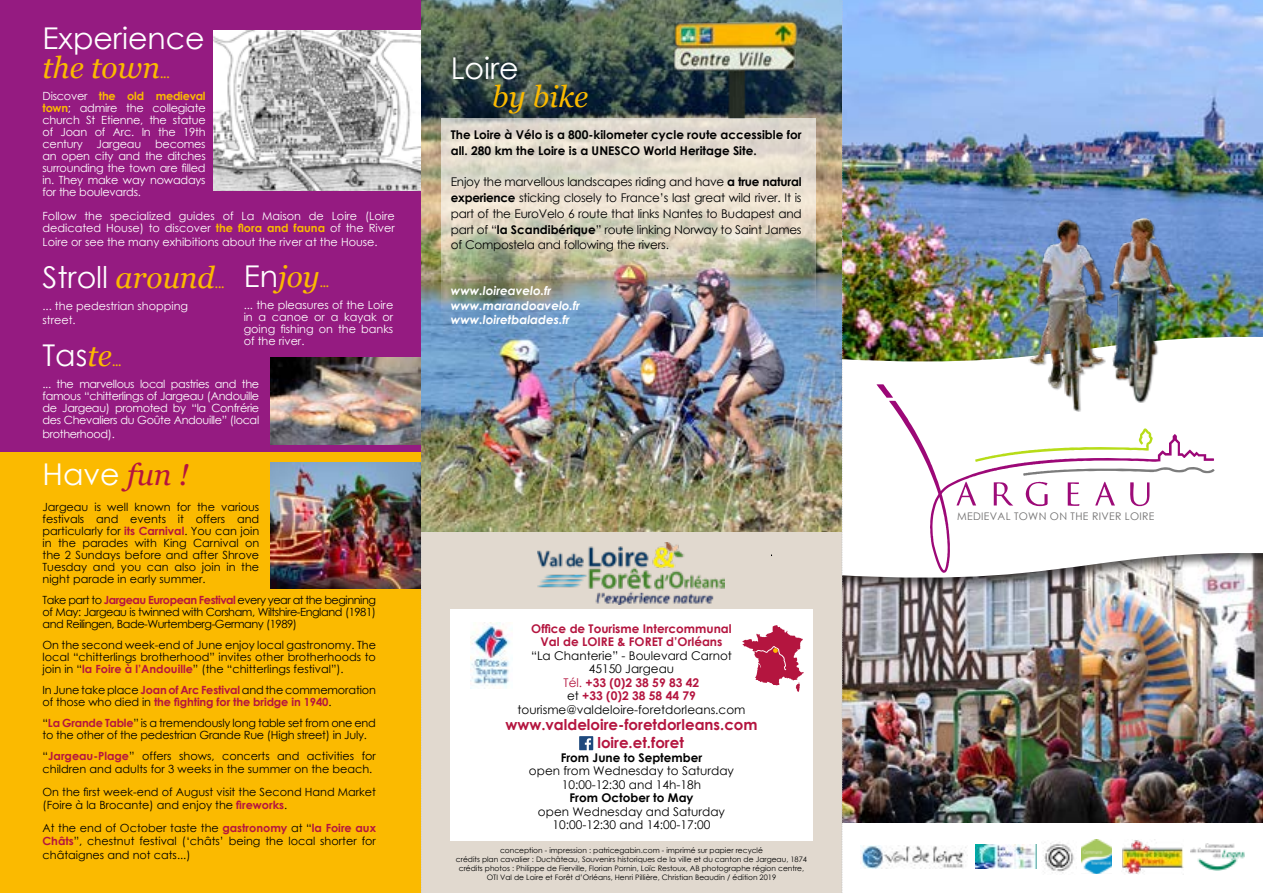
<style>
.page{position:relative;width:1263px;height:893px;background:#fff}
.page>*{position:absolute;margin:0;border:0;box-sizing:border-box;transform-origin:0 0}
.t1{font:30px "Century Gothic";color:#fff}
.t2{font:italic 30px "Georgia";color:#fbba00}
.t3{font:700 15px/18px "Century Gothic";color:#b4153f}
.t4{font:12px/13.5px "Century Gothic";color:#000;text-align:center}
.t5{font:700 12px/15.8px "Century Gothic";color:#000}
.t6{font:italic 700 12px/14.4px "Century Gothic";color:#fff}
.t7{font:700 12px/13.5px "Century Gothic";color:#b4153f;text-align:center}
.t8{font:700 12px "Century Gothic";color:#fbba00}
.t9{font:11.25px/12px "Century Gothic";color:#000;text-align:justify}
.t10{font:11.25px/12px "Century Gothic";color:#fff;text-align:justify}
.t11{font:11.25px/12px "Century Gothic";letter-spacing:-.02em;color:#000}
.t12{font:11.25px "Century Gothic";letter-spacing:-.03em;color:#fff}
.t13{font:10.5px "Century Gothic";letter-spacing:.03em;color:#706f6f}
.t14{font:7.5px/9px "Century Gothic";color:#000;text-align:center}
.s1{font-weight:700;color:#fbba00}
.s2{font-family:"Georgia";font-style:italic;color:#fbba00}
.s3{font-family:"Georgia";font-style:italic;color:#b4153f}
.s4{font-weight:700;color:#b4153f}
.s5{font-family:"Century Gothic";font-style:normal;color:#fff}
.s6{font-weight:700}
.s7{color:#b4153f}
</style>
<div class="page">
<img style="left:843px;top:0;width:420px;height:318px">
<img style="left:843px;top:591px;width:420px;height:231px">
<img style="left:843px;top:318px;width:420px;height:272px">
<svg style="left:889px;top:401px;width:325px;height:172px"></svg>
<svg style="left:975px;top:428px;width:240px;height:48px"></svg>
<svg style="left:994px;top:482px;width:19px;height:24px"></svg>
<svg style="left:1025px;top:482px;width:23px;height:24px"></svg>
<svg style="left:1130px;top:482px;width:19px;height:24px"></svg>
<svg style="left:956px;top:482px;width:20px;height:23px"></svg>
<svg style="left:1095px;top:482px;width:20px;height:23px"></svg>
<svg style="left:1068px;top:482px;width:12px;height:24px"></svg>
<svg style="left:876px;top:384px;width:17px;height:14px"></svg>
<div style="left:411px;top:0;width:431px;height:893px;background:#e1d9cf"></div>
<div style="left:450px;top:610px;width:363px;height:231px;background:#fff"></div>
<svg style="left:579px;top:736px;width:14px;height:14px"></svg>
<img style="left:471px;top:622px;width:39px;height:67px">
<svg style="left:842px;top:0;width:1px;height:893px"></svg>
<svg style="left:421px;top:531px;width:1px;height:357px"></svg>
<div style="left:0;top:0;width:421px;height:498px;background:#951b81"></div>
<img style="left:213px;top:31px;width:208px;height:160px">
<img style="left:270px;top:357px;width:151px;height:87px">
<div style="left:0;top:453px;width:421px;height:440px;background:#fbba00"></div>
<img style="left:270px;top:462px;width:151px;height:127px">
<img style="left:421px;top:0;width:421px;height:531px">
<svg style="left:742px;top:625px;width:62px;height:67px"></svg>
<img style="left:538px;top:542px;width:186px;height:62px">
<img style="left:668px;top:14px;width:130px;height:104px">
<img style="left:1100px;top:187px;width:91px;height:228px">
<img style="left:1012px;top:199px;width:99px;height:228px">
<img style="left:442px;top:118px;width:373px;height:236px">
<img style="left:860px;top:846px;width:107px;height:22px">
<img style="left:975px;top:845px;width:61px;height:24px">
<img style="left:1081px;top:839px;width:30px;height:35px">
<img style="left:1122px;top:839px;width:61px;height:35px">
<img style="left:1190px;top:844px;width:54px;height:26px">
<img style="left:1043px;top:842px;width:31px;height:32px">
<div style="left:957px;top:512px;width:197px;height:35px;background:#fff"></div>
<h1 class="t1" style="left:43px;top:18px;width:164px">Experience</h1>
<h1 class="t2" style="left:43px;top:49px;width:119px">the town</h1>
<p class="t8" style="left:160px;top:64px;width:11px">...</p>
<p class="t10" style="left:43px;top:90px;width:165px">Discover <span class="s1">the old medieval town</span>; admire the collegiate church St Etienne, the statue of Joan of Arc. In the 19th century Jargeau becomes an open city and the ditches surrounding the town are filled in. They make way nowadays for the boulevards.</p>
<p class="t10" style="left:43px;top:210px;width:354px">Follow the specialized guides of La Maison de Loire (Loire dedicated House) to discover <span class="s1">the flora and fauna</span> of the River</p>
<p class="t10" style="left:43px;top:236px;width:337px">Loire or see the many exhibitions about the river at the House.</p>
<h1 class="t1" style="left:43px;top:256px;width:174px">Stroll <span class="s2">around</span></h1>
<p class="t8" style="left:215px;top:274px;width:11px">...</p>
<p class="t10" style="left:43px;top:299px;width:147px;line-height:13.5px">... the pedestrian shopping street.</p>
<h1 class="t1" style="left:43px;top:334px;width:71px">Tas<span class="s2">te</span></h1>
<p class="t8" style="left:112px;top:352px;width:11px">...</p>
<p class="t10" style="left:43px;top:378px;width:218px">... the marvellous local pastries and the famous “chitterlings of Jargeau (Andouille de Jargeau) promoted by “la Confrérie des Chevaliers du Goûte Andouille” (local</p>
<p class="t12" style="left:43px;top:426px;width:74px">brotherhood).</p>
<h1 class="t1" style="left:43px;top:453px;width:148px">Have <span class="s3">fun !</span></h1>
<p class="t9" style="left:43px;top:500px;width:218px">Jargeau is well known for the various festivals and events it offers and particularly for <span class="s4">its Carnival</span>. You can join in the parades with King Carnival on the 2 Sundays before and after Shrove Tuesday and you can also join in the night parade in early summer.</p>
<p class="t9" style="left:43px;top:593px;width:335px">Take part to <span class="s4">Jargeau European Festival</span> every year at the beginning of May: Jargeau is twinned with Corsham, Wiltshire-England (1981) and Reilingen, Bade-Wurtemberg-Germany (1989)</p>
<p class="t9" style="left:43px;top:638px;width:335px">On the second week-end of June enjoy local gastronomy. The local “chitterlings brotherhood” invites other brotherhoods to join in “<span class="s4">la Foire à l’Andouille</span>” (the “chitterlings festival”).</p>
<p class="t9" style="left:43px;top:683px;width:335px">In June take place <span class="s4">Joan of Arc Festival</span> and the commemoration of those who died in <span class="s4">the fighting for the bridge in 1940</span>.</p>
<p class="t11" style="left:43px;top:716px;width:335px">“<span class="s4">La Grande Table</span>” is a tremendously long table set from one end to the other of the pedestrian Grande Rue (High street) in July.</p>
<p class="t9" style="left:43px;top:749px;width:335px;line-height:13.5px">“<span class="s4">Jargeau-Plage</span>” offers shows, concerts and activities for children and adults for 3 weeks in the summer on the beach.</p>
<p class="t9" style="left:43px;top:785px;width:335px;line-height:13.5px">On the first week-end of August visit the Second Hand Market (Foire à la Brocante) and enjoy the <span class="s4">fireworks</span>.</p>
<p class="t9" style="left:43px;top:821px;width:335px;line-height:13.5px">At the end of October taste the <span class="s4">gastronomy</span> at “<span class="s4">la Foire aux Châts</span>”, chestnut festival (‘châts’ being the local shorter for châtaignes and not cats...)</p>
<h1 class="t2" style="left:244px;top:258px;width:78px"><span class="s5">En</span>joy</h1>
<p class="t8" style="left:320px;top:273px;width:11px">...</p>
<p class="t10" style="left:244px;top:299px;width:151px">... the pleasures of the Loire in a canoe or a kayak or going fishing on the banks of the river.</p>
<h1 class="t1" style="left:451px;top:47px;width:70px">Loire</h1>
<h1 class="t2" style="left:492px;top:78px;width:98px">by bike</h1>
<p class="t5" style="left:451px;top:126px;width:352px">The Loire à Vélo is a 800-kilometer cycle route accessible for all. 280 km the Loire is a UNESCO World Heritage Site.</p>
<p class="t4" style="left:451px;top:174px;width:352px;line-height:15.8px;text-align:justify">Enjoy the marvellous landscapes riding and have <span class="s6">a true natural experience</span> sticking closely to France’s last great wild river. It is part of the EuroVelo 6 route that links Nantes to Budapest and part of “<span class="s6">la Scandibérique</span>” route linking Norway to Saint James of Compostela and following the rivers.</p>
<p class="t6" style="left:451px;top:283px;width:131px">www.loireavelo.fr www.marandoavelo.fr www.loiretbalades.fr</p>
<p class="t7" style="left:531px;top:621px;width:202px">Office de Tourisme Intercommunal<br>Val de LOIRE &amp; FORET d’Orléans</p>
<p class="t4" style="left:517px;top:649px;width:230px">“La Chanterie” - Boulevard Carnot<br>45150 Jargeau<br><span class="s7">Tél.</span> <span class="s4">+33 (0)2 38 59 83 42<br></span>et <span class="s4">+33 (0)2 38 58 44 79 </span>tourisme@valdeloire-foretdorleans.com</p>
<h2 class="t3" style="left:597px;top:715px;width:162px;text-indent:-92px">www.valdeloire-foretdorleans.com loire.et.foret</h2>
<p class="t5" style="left:561px;top:749px;width:143px">From June to September</p>
<p class="t4" style="left:529px;top:764px;width:207px">open from Wednesday to Saturday<br>10:00-12:30 and 14h-18h</p>
<p class="t5" style="left:569px;top:790px;width:126px">From October to May</p>
<p class="t4" style="left:538px;top:805px;width:189px">open Wednesday and Saturday<br>10:00-12:30 and 14:00-17:00</p>
<p class="t14" style="left:456px;top:845px;width:353px">conception - impression : patricegabin.com - imprimé sur papier recyclé<br>crédits plan cavalier : Duchâteau, Souvenirs historiques de la ville et du canton de Jargeau, 1874 crédits photos : Philippe de Fierville, Florian Pornin, Loïc Restoux, AB photographe région centre, OTI Val de Loire et Forêt d’Orléans, Henri Pillière, Christian Beaudin / édition 2019</p>
<p class="t13" style="left:957px;top:509px;width:199px">MEDIEVAL TOWN ON THE RIVER LOIRE</p>
</div>
